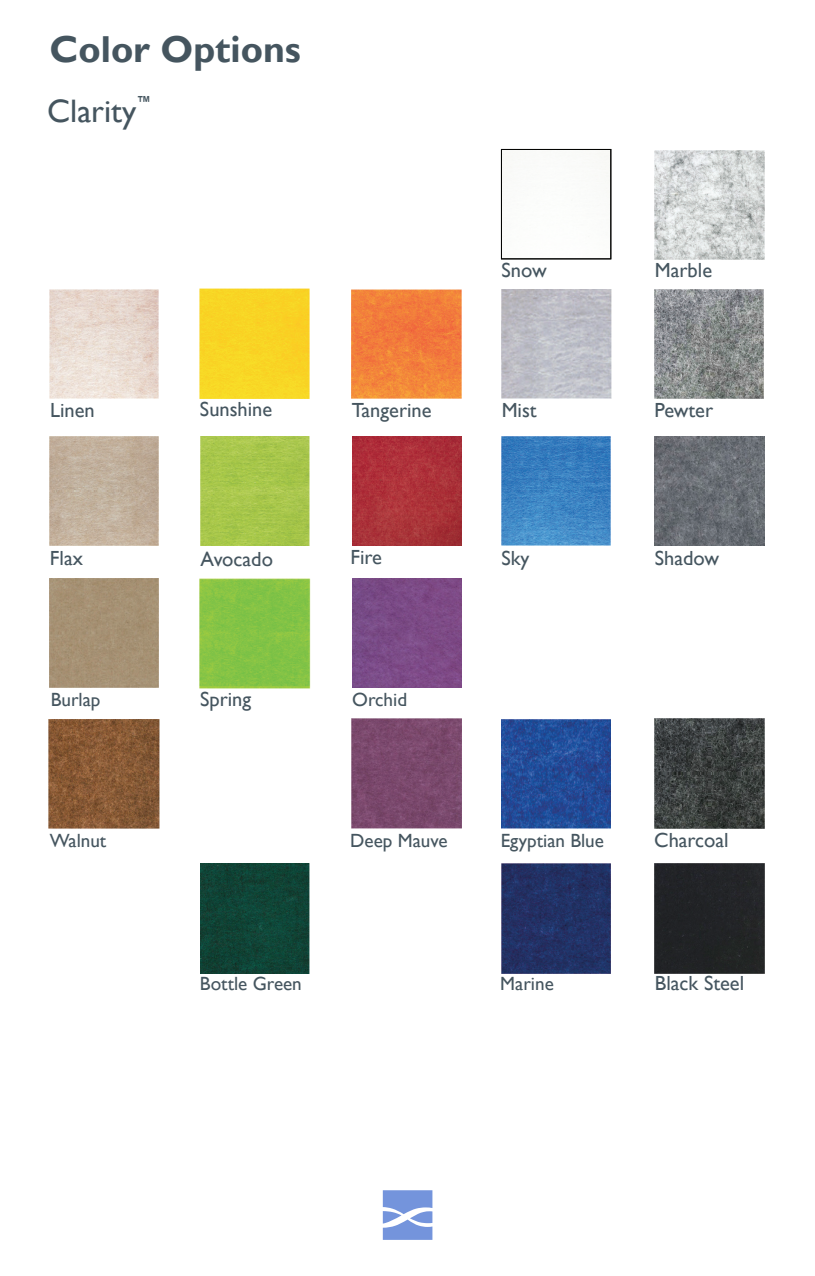
<style>
.page{position:relative;width:815px;height:1276px;background:#fff}
.page>*{position:absolute;margin:0;border:0;box-sizing:border-box;transform-origin:0 0}
.t1{font:700 37.5px "Gill Sans";color:#45555f}
.t2{font:32.5px "Gill Sans";color:#45555f}
.t3{font:20.5px "Gill Sans";color:#45555f}
.t4{font:19px "Gill Sans";color:#45555f}
.t5{font:700 14.5px "Gill Sans";color:#45555f}
</style>
<div class="page">
<svg style="left:383px;top:1190px;width:49px;height:49px"></svg>
<img style="left:49px;top:719px;width:110px;height:110px">
<div style="left:50px;top:579px;width:109px;height:109px;background:#a69174"></div>
<img style="left:50px;top:436px;width:109px;height:109px">
<img style="left:49px;top:289px;width:109px;height:109px">
<div style="left:199px;top:289px;width:110px;height:109px;background:#f8d524"></div>
<img style="left:200px;top:863px;width:110px;height:110px">
<img style="left:200px;top:436px;width:110px;height:109px">
<img style="left:352px;top:436px;width:109px;height:109px">
<img style="left:352px;top:578px;width:109px;height:110px">
<img style="left:352px;top:718px;width:110px;height:111px">
<img style="left:352px;top:289px;width:109px;height:109px">
<img style="left:502px;top:436px;width:109px;height:109px">
<img style="left:502px;top:719px;width:109px;height:110px">
<img style="left:501px;top:863px;width:110px;height:110px">
<img style="left:501px;top:289px;width:110px;height:110px">
<img style="left:200px;top:578px;width:110px;height:111px">
<img style="left:655px;top:436px;width:109px;height:109px">
<div style="left:655px;top:863px;width:109px;height:110px;background:#222426"></div>
<img style="left:655px;top:289px;width:109px;height:109px">
<img style="left:655px;top:719px;width:109px;height:109px">
<img style="left:655px;top:150px;width:109px;height:109px">
<div style="left:501px;top:149px;width:110px;height:110px;border:1px solid #040503"></div>
<h1 class="t1" style="left:50px;top:27px;width:253px">Color Options</h1>
<h2 class="t2" style="left:47px;top:92px;width:91px">Clarity</h2>
<p class="t5" style="left:136px;top:93px;width:16px">™</p>
<p class="t3" style="left:501px;top:258px;width:47px">Snow</p>
<p class="t3" style="left:655px;top:258px;width:59px">Marble</p>
<p class="t3" style="left:50px;top:398px;width:46px">Linen</p>
<p class="t3" style="left:200px;top:397px;width:74px">Sunshine</p>
<p class="t3" style="left:352px;top:398px;width:81px">Tangerine</p>
<p class="t3" style="left:654px;top:398px;width:60px">Pewter</p>
<p class="t3" style="left:502px;top:398px;width:37px">Mist</p>
<p class="t3" style="left:50px;top:546px;width:34px">Flax</p>
<p class="t3" style="left:351px;top:545px;width:33px">Fire</p>
<p class="t3" style="left:655px;top:546px;width:66px">Shadow</p>
<p class="t3" style="left:201px;top:547px;width:74px">Avocado</p>
<p class="t3" style="left:501px;top:546px;width:30px">Sky</p>
<p class="t4" style="left:51px;top:688px;width:51px">Burlap</p>
<p class="t3" style="left:200px;top:687px;width:53px">Spring</p>
<p class="t4" style="left:352px;top:688px;width:57px">Orchid</p>
<p class="t4" style="left:50px;top:829px;width:58px">Walnut</p>
<p class="t4" style="left:350px;top:829px;width:99px">Deep Mauve</p>
<p class="t4" style="left:501px;top:829px;width:105px">Egyptian Blue</p>
<p class="t4" style="left:200px;top:973px;width:103px">Bottle Green</p>
<p class="t4" style="left:500px;top:973px;width:55px">Marine</p>
<p class="t3" style="left:654px;top:828px;width:76px">Charcoal</p>
<p class="t3" style="left:655px;top:971px;width:91px">Black Steel</p>
</div>
